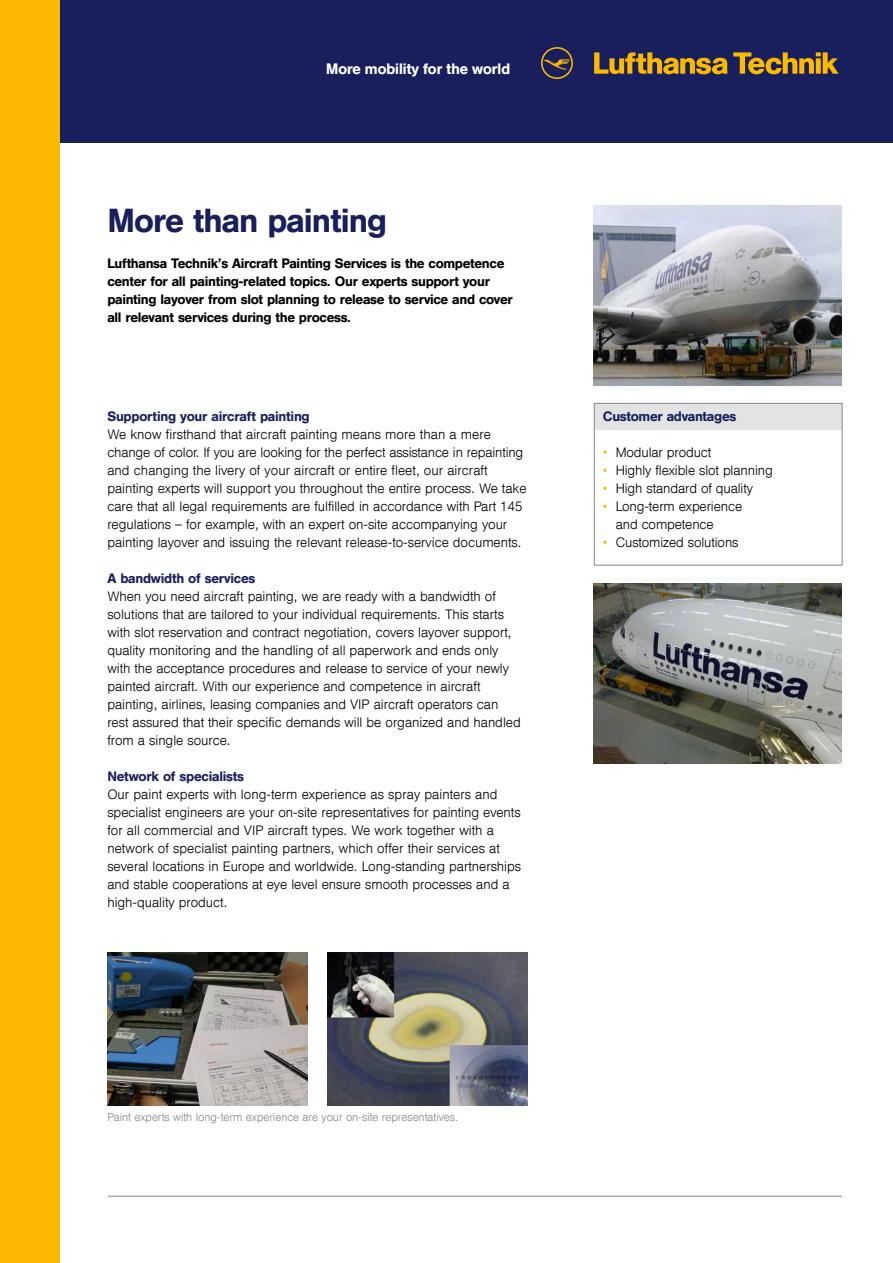
<style>
.page{position:relative;width:893px;height:1263px;background:#fff}
.page>*{position:absolute;margin:0;border:0;box-sizing:border-box;transform-origin:0 0}
.t1{font:500 33px "Helvetica DLH";letter-spacing:-.005em;color:#181f5c}
.t2{font:500 15px "Helvetica BQ";letter-spacing:.005em;color:#fff}
.t3{font:300 13.5px/18px "Helvetica DLH";letter-spacing:.005em;color:#000}
.t4{font:500 13.5px/18px "Helvetica DLH";color:#000}
.t5{font:500 13.5px "Helvetica DLH";letter-spacing:.005em;color:#181f5c}
.t6{font:300 11.25px "Helvetica DLH";letter-spacing:.005em;color:#878786}
.s1{font-family:"Helvetica BQ";color:#fbba00}
</style>
<div class="page">
<div style="left:60px;top:0;width:833px;height:142px;background:#181f5c"></div>
<svg style="left:541px;top:47px;width:32px;height:32px"></svg>
<svg style="left:594px;top:52px;width:244px;height:22px"></svg>
<div style="left:0;top:0;width:60px;height:1263px;background:#fbba00"></div>
<hr style="left:108px;top:1196px;width:734px;height:1px;background:#878786">
<img style="left:594px;top:205px;width:248px;height:180px">
<img style="left:108px;top:952px;width:200px;height:153px">
<img style="left:327px;top:952px;width:200px;height:153px">
<div style="left:594px;top:403px;width:248px;height:27px;background:#e3e3e3"></div>
<div style="left:594px;top:403px;width:248px;height:162px;border:1px solid #878786"></div>
<img style="left:594px;top:583px;width:248px;height:180px">
<p class="t2" style="left:326px;top:60px;width:185px">More mobility for the world</p>
<h1 class="t1" style="left:107px;top:201px;width:280px">More than painting</h1>
<p class="t4" style="left:107px;top:255px;width:407px">Lufthansa Technik’s Aircraft Painting Services is the competence center for all painting-related topics. Our experts support your painting layover from slot planning to release to service and cover all relevant services during the process.</p>
<p class="t5" style="left:107px;top:409px;width:204px">Supporting your aircraft painting</p>
<p class="t3" style="left:107px;top:426px;width:421px">We know firsthand that aircraft painting means more than a mere change of color. If you are looking for the perfect assistance in repainting and changing the livery of your aircraft or entire fleet, our aircraft painting experts will support you throughout the entire process. We take care that all legal requirements are fulfilled in accordance with Part 145 regulations – for example, with an expert on-site accompanying your painting layover and issuing the relevant release-to-service documents.</p>
<p class="t5" style="left:107px;top:571px;width:149px">A bandwidth of services</p>
<p class="t3" style="left:107px;top:588px;width:415px">When you need aircraft painting, we are ready with a bandwidth of solutions that are tailored to your individual requirements. This starts with slot reservation and contract negotiation, covers layover support, quality monitoring and the handling of all paperwork and ends only with the acceptance procedures and release to service of your newly painted aircraft. With our experience and competence in aircraft painting, airlines, leasing companies and VIP aircraft operators can rest assured that their specific demands will be organized and handled from a single source.</p>
<p class="t5" style="left:107px;top:769px;width:138px">Network of specialists</p>
<p class="t3" style="left:107px;top:786px;width:415px">Our paint experts with long-term experience as spray painters and specialist engineers are your on-site representatives for painting events for all commercial and VIP aircraft types. We work together with a network of specialist painting partners, which offer their services at several locations in Europe and worldwide. Long-standing partnerships and stable cooperations at eye level ensure smooth processes and a high-quality product.</p>
<p class="t5" style="left:603px;top:409px;width:135px">Customer advantages</p>
<p class="t3" style="left:603px;top:444px;width:110px"><span class="s1">•</span> Modular product</p>
<p class="t3" style="left:603px;top:462px;width:171px"><span class="s1">•</span> Highly flexible slot planning</p>
<p class="t3" style="left:603px;top:480px;width:152px"><span class="s1">•</span> High standard of quality</p>
<p class="t3" style="left:616px;top:498px;width:128px;text-indent:-13px"><span class="s1">•</span> Long-term experience and competence</p>
<p class="t3" style="left:603px;top:534px;width:137px"><span class="s1">•</span> Customized solutions</p>
<p class="t6" style="left:108px;top:1110px;width:352px">Paint experts with long-term experience are your on-site representatives.</p>
</div>
